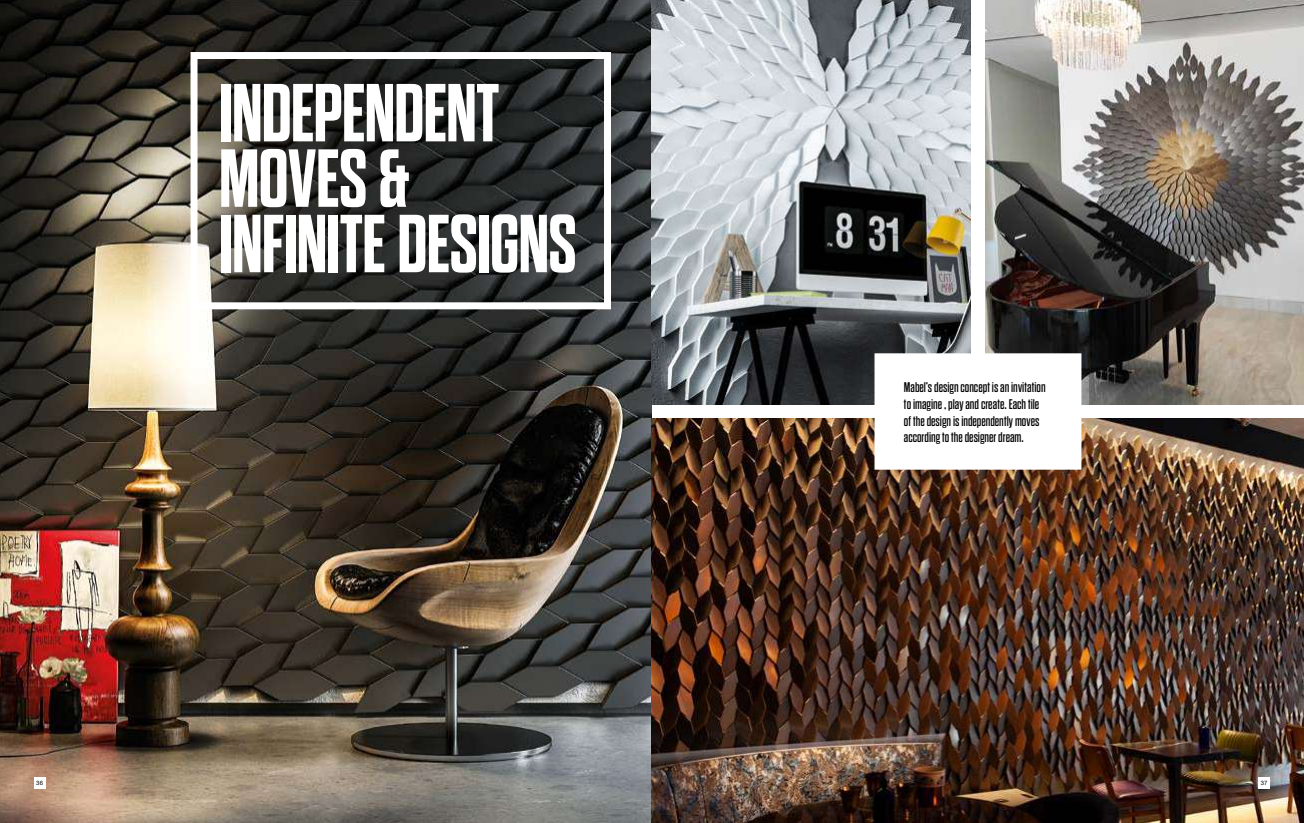
<style>
.page{position:relative;width:1304px;height:823px;background:#fff}
.page>*{position:absolute;margin:0;border:0;box-sizing:border-box;transform-origin:0 0}
.t1{font:700 82px/65.4px "Dharma Gothic E";letter-spacing:-.015em;color:#fff}
.t2{font:14px/16.8px "Dharma Gothic E";color:#000}
.t3{font:6px "Helvetica Neue CE";color:#000}
</style>
<div class="page">
<img style="left:0;top:0;width:652px;height:822px">
<img style="left:652px;top:0;width:319px;height:404px">
<img style="left:985px;top:0;width:319px;height:404px">
<img style="left:652px;top:418px;width:652px;height:404px">
<svg style="left:868px;top:347px;width:219px;height:128px"></svg>
<div style="left:191px;top:52px;width:420px;height:257px;border:7px solid #fff"></div>
<div style="left:34px;top:777px;width:11px;height:11px;background:#fff"></div>
<div style="left:1259px;top:777px;width:11px;height:11px;background:#fff"></div>
<h1 class="t1" style="left:219px;top:82px;width:360px">INDEPENDENT<br>MOVES &amp;<br>INFINITE DESIGNS</h1>
<p class="t2" style="left:904px;top:378px;width:143px">Mabel’s design concept is an invitation to imagine , play and create. Each tile of the design is independently moves according to the designer dream.</p>
<p class="t3" style="left:36px;top:779px;width:8px">36</p>
<p class="t3" style="left:1261px;top:779px;width:8px">37</p>
</div>
